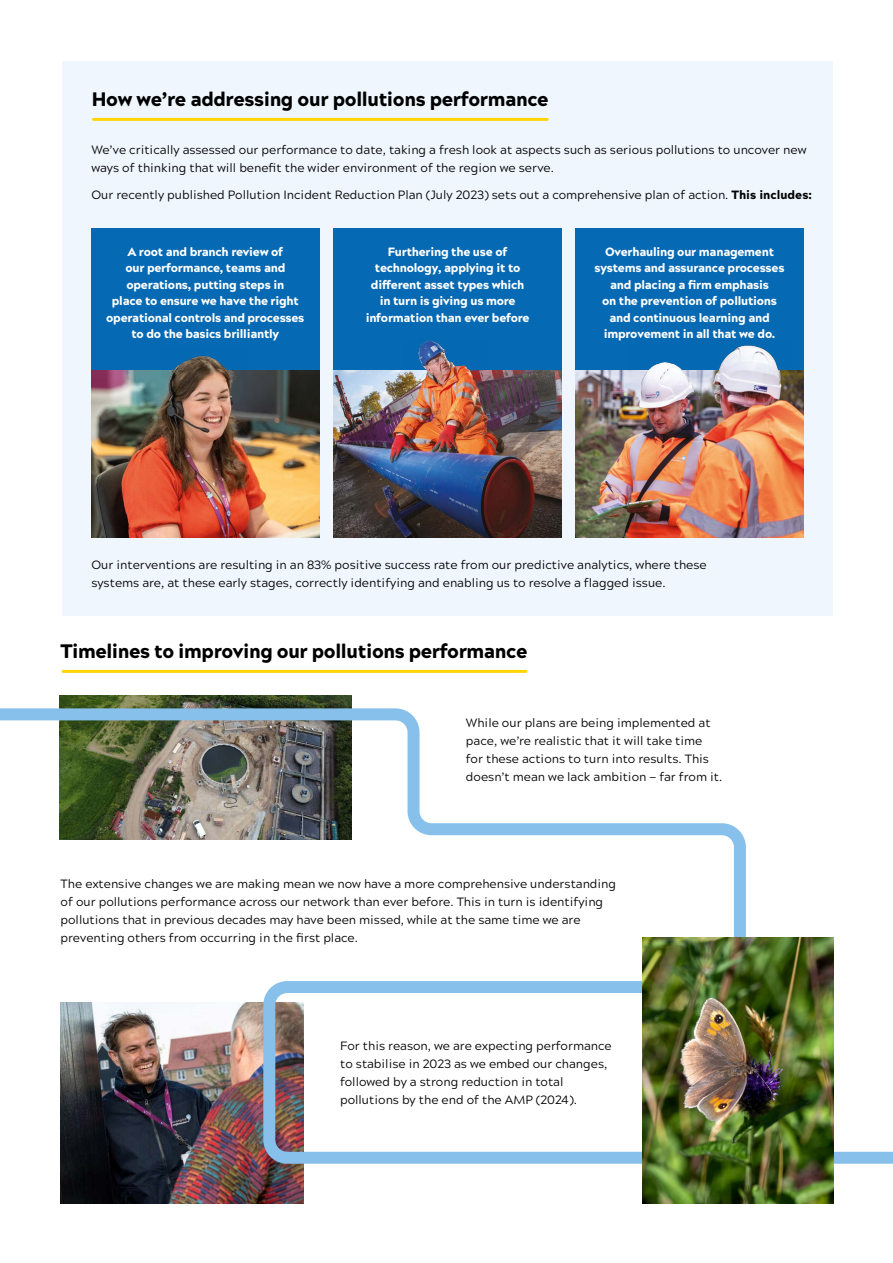
<style>
.page{position:relative;width:893px;height:1263px;background:#fff}
.page>*{position:absolute;margin:0;border:0;box-sizing:border-box;transform-origin:0 0}
.t1{font:900 19.5px "Acherus Grotesque";letter-spacing:-.02em;color:#000}
.t2{font:12px/18px "Acherus Grotesque";color:#000}
.t3{font:900 12px/16.5px "Acherus Grotesque";letter-spacing:-.02em;color:#fff;text-align:center}
.s1{font-weight:900}
</style>
<div class="page">
<div style="left:62px;top:61px;width:770px;height:555px;background:#eff6fd"></div>
<div style="left:91px;top:229px;width:228px;height:142px;background:#0669b3"></div>
<img style="left:91px;top:371px;width:228px;height:166px">
<img style="left:162px;top:355px;width:85px;height:24px">
<div style="left:333px;top:229px;width:228px;height:142px;background:#0669b3"></div>
<img style="left:333px;top:371px;width:228px;height:166px">
<img style="left:402px;top:340px;width:86px;height:39px">
<div style="left:576px;top:229px;width:227px;height:142px;background:#0669b3"></div>
<img style="left:576px;top:371px;width:227px;height:166px">
<img style="left:629px;top:345px;width:163px;height:40px">
<img style="left:60px;top:695px;width:291px;height:7px">
<img style="left:61px;top:1170px;width:242px;height:33px">
<img style="left:0;top:702px;width:893px;height:468px">
<img style="left:642px;top:937px;width:191px;height:267px">
<hr style="left:93px;top:118px;width:454px;height:3px;background:#ffd500">
<hr style="left:63px;top:670px;width:463px;height:3px;background:#ffd500">
<h1 class="t1" style="left:92px;top:82px;width:458px">How we’re addressing our pollutions performance</h1>
<p class="t2" style="left:91px;top:140px;width:717px">We’ve critically assessed our performance to date, taking a fresh look at aspects such as serious pollutions to uncover new ways of thinking that will benefit the wider environment of the region we serve.</p>
<p class="t2" style="left:91px;top:185px;width:722px">Our recently published Pollution Incident Reduction Plan (July 2023) sets out a comprehensive plan of action. <span class="s1">This includes:</span></p>
<p class="t3" style="left:106px;top:243px;width:200px">A root and branch review of<br>our performance, teams and operations, putting steps in<br>place to ensure we have the right operational controls and processes to do the basics brilliantly</p>
<p class="t3" style="left:366px;top:243px;width:165px">Furthering the use of technology, applying it to different asset types which in turn is giving us more information than ever before</p>
<p class="t3" style="left:595px;top:243px;width:191px">Overhauling our management systems and assurance processes and placing a firm emphasis<br>on the prevention of pollutions and continuous learning and improvement in all that we do.</p>
<p class="t2" style="left:91px;top:555px;width:617px">Our interventions are resulting in an 83% positive success rate from our predictive analytics, where these systems are, at these early stages, correctly identifying and enabling us to resolve a flagged issue.</p>
<h1 class="t1" style="left:61px;top:634px;width:468px">Timelines to improving our pollutions performance</h1>
<p class="t2" style="left:466px;top:713px;width:258px">While our plans are being implemented at pace, we’re realistic that it will take time for these actions to turn into results. This doesn’t mean we lack ambition — far from it.</p>
<p class="t2" style="left:61px;top:874px;width:557px">The extensive changes we are making mean we now have a more comprehensive understanding of our pollutions performance across our network than ever before. This in turn is identifying pollutions that in previous decades may have been missed, while at the same time we are preventing others from occurring in the first place.</p>
<p class="t2" style="left:340px;top:1035px;width:273px">For this reason, we are expecting performance to stabilise in 2023 as we embed our changes, followed by a strong reduction in total pollutions by the end of the AMP (2024).</p>
</div>
